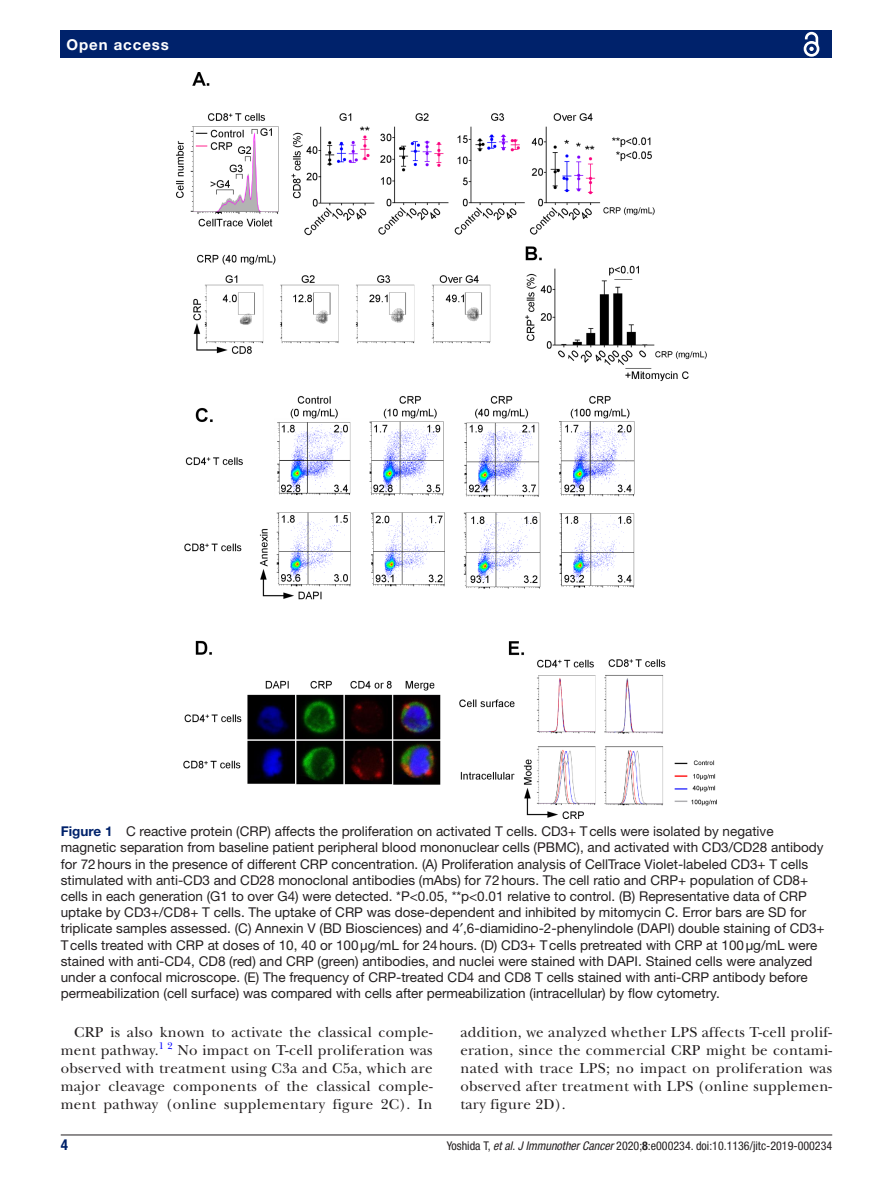
<style>
.page{position:relative;width:893px;height:1191px;background:#fff}
.page>*{position:absolute;margin:0;border:0;box-sizing:border-box;transform-origin:0 0}
.t1{font:15px/18px "New Baskerville";letter-spacing:.02em;color:#231f20;text-align:justify}
.t2{font:700 15px "Helvetica Neue LT Std";letter-spacing:.065em;color:#fff}
.t3{font:700 condensed 15px "Helvetica Neue LT Std";color:#00226b}
.t4{font:13.5px/16.2px "Helvetica Neue LT Std";color:#231f20}
.t5{font:condensed 12px "Helvetica Neue LT Std";color:#231f20}
.t6{font:9.9px "New Baskerville";color:#00f}
.s1{font-weight:700;color:#00226b}
.s2{font-style:italic}
.s3{font-weight:700}
</style>
<div class="page">
<hr style="left:61px;top:1134px;width:771px;height:1px;background:#231f20">
<div style="left:61px;top:31px;width:771px;height:27px;background:#00226b"></div>
<svg style="left:803px;top:31px;width:17px;height:26px"></svg>
<img style="left:176px;top:73px;width:540px;height:745px">
<p class="t2" style="left:66px;top:35px;width:104px">Open access</p>
<p class="t4" style="left:61px;top:823px;width:765px"><span class="s1">Figure 1</span> C reactive protein (CRP) affects the proliferation on activated T cells. CD3+ Tcells were isolated by negative magnetic separation from baseline patient peripheral blood mononuclear cells (PBMC), and activated with CD3/CD28 antibody for 72hours in the presence of different CRP concentration. (A) Proliferation analysis of CellTrace Violet-labeled CD3+ T cells stimulated with anti-CD3 and CD28 monoclonal antibodies (mAbs) for 72hours. The cell ratio and CRP+ population of CD8+ cells in each generation (G1 to over G4) were detected. *P&lt;0.05, **p&lt;0.01 relative to control. (B) Representative data of CRP uptake by CD3+/CD8+ T cells. The uptake of CRP was dose-dependent and inhibited by mitomycin C. Error bars are SD for triplicate samples assessed. (C) Annexin V (BD Biosciences) and 4 ,6-diamidino-2-phenylindole (DAPI) double staining of CD3+ Tcells treated with CRP at doses of 10, 40 or 100µg/mL for 24hours. (D) CD3+ Tcells pretreated with CRP at 100µg/mL were stained with anti-CD4, CD8 (red) and CRP (green) antibodies, and nuclei were stained with DAPI. Stained cells were analyzed under a confocal microscope. (E) The frequency of CRP-treated CD4 and CD8 T cells stained with anti-CRP antibody before permeabilization (cell surface) was compared with cells after permeabilization (intracellular) by flow cytometry.</p>
<p class="t1" style="left:61px;top:1023px;width:373px;text-indent:14px">CRP is also known to activate the classical comple&shy;ment pathway.</p>
<p class="t1" style="left:460px;top:1023px;width:373px">addition, we analyzed whether LPS affects T-cell prolif&shy;eration, since the commercial CRP might be contami&shy;nated with trace LPS; no impact on proliferation was observed after treatment with LPS (online supplemen&shy;tary figure 2D).</p>
<p class="t6" style="left:159px;top:1039px;width:15px">1 2</p>
<p class="t1" style="left:61px;top:1041px;width:373px;text-indent:117px">No impact on T-cell proliferation was observed with treatment using C3a and C5a, which are major cleavage components of the classical comple&shy;ment pathway (online supplementary figure 2C). In</p>
<p class="t3" style="left:61px;top:1135px;width:9px">4</p>
<p class="t5" style="left:447px;top:1138px;width:387px">Yoshida T, <span class="s2">et al</span>. <span class="s2">J Immunother Cancer</span> 2020;<span class="s3">8</span>:e000234. doi:10.1136/jitc-2019-000234</p>
</div>
